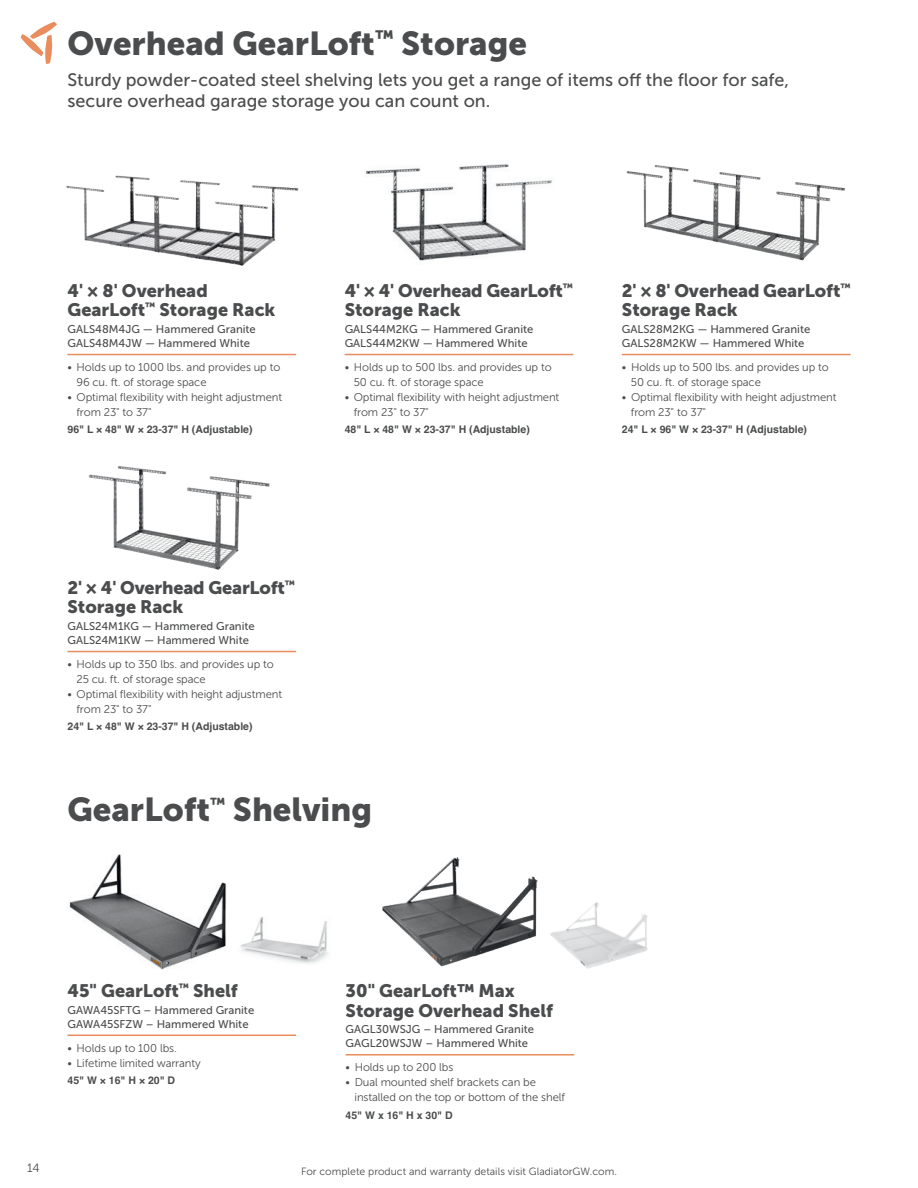
<style>
.page{position:relative;width:918px;height:1188px;background:#fff}
.page>*{position:absolute;margin:0;border:0;box-sizing:border-box;transform-origin:0 0}
.t1{font:33px "Museo Sans 900";color:#4b4c4d}
.t2{font:18px/19.5px "Museo Sans 900";color:#4b4c4d}
.t3{font:18px/21.6px "Museo Sans 500";color:#4b4c4d}
.t4{font:12px "Museo Sans 300";color:#4b4c4d}
.t5{font:11.25px/15px "Museo Sans 300";letter-spacing:-.01em;color:#4b4c4d}
.Model_Number_with_Ru{font:11.25px/14.2px "Museo Sans 500";color:#4b4c4d}
.t6{font:700 10.5px "Helvetica";color:#4b4c4d}
.t7{font:10.5px "Museo Sans 300";color:#4b4c4d}
</style>
<div class="page">
<svg style="left:21px;top:22px;width:36px;height:42px"></svg>
<hr style="left:68px;top:1035px;width:228px;height:1px;background:#e98d5e">
<hr style="left:346px;top:1054px;width:228px;height:2px;background:#e98d5e">
<img style="left:69px;top:854px;width:158px;height:116px">
<img style="left:240px;top:917px;width:89px;height:47px">
<img style="left:382px;top:857px;width:156px;height:110px">
<img style="left:550px;top:902px;width:98px;height:67px">
<hr style="left:68px;top:354px;width:228px;height:1px;background:#e98d5e">
<hr style="left:68px;top:651px;width:228px;height:1px;background:#e98d5e">
<hr style="left:345px;top:354px;width:228px;height:1px;background:#e98d5e">
<hr style="left:622px;top:354px;width:228px;height:1px;background:#e98d5e">
<img style="left:66px;top:175px;width:233px;height:91px">
<img style="left:88px;top:466px;width:182px;height:104px">
<img style="left:365px;top:164px;width:188px;height:97px">
<img style="left:626px;top:165px;width:220px;height:96px">
<p class="t1" style="left:68px;top:24px;width:461px">Overhead GearLoft<sup>™</sup> Storage</p>
<p class="t3" style="left:68px;top:69px;width:723px">Sturdy powder-coated steel shelving lets you get a range of items off the floor for safe, secure overhead garage storage you can count on.</p>
<p class="t2" style="left:68px;top:281px;width:209px">4' × 8' Overhead<br>GearLoft<sup>™</sup> Storage Rack</p>
<p class="Model_Number_with_Ru" style="left:68px;top:322px;width:190px">GALS48M4JG — Hammered Granite<br>GALS48M4JW — Hammered White</p>
<p class="t5" style="left:76px;top:360px;width:205px;text-indent:-9px">• Holds up to 1000 lbs. and provides up to<br>96 cu. ft. of storage space</p>
<p class="t5" style="left:76px;top:390px;width:207px;text-indent:-9px">• Optimal flexibility with height adjustment from 23" to 37"</p>
<p class="t6" style="left:68px;top:423px;width:187px">96" L × 48" W × 23-37" H (Adjustable)</p>
<p class="t2" style="left:345px;top:281px;width:230px">4' × 4' Overhead GearLoft<sup>™<br></sup>Storage Rack</p>
<p class="Model_Number_with_Ru" style="left:345px;top:322px;width:190px">GALS44M2KG — Hammered Granite<br>GALS44M2KW — Hammered White</p>
<p class="t5" style="left:354px;top:360px;width:199px;text-indent:-9px">• Holds up to 500 lbs. and provides up to<br>50 cu. ft. of storage space</p>
<p class="t5" style="left:354px;top:390px;width:207px;text-indent:-9px">• Optimal flexibility with height adjustment from 23" to 37"</p>
<p class="t2" style="left:622px;top:281px;width:230px">2' × 8' Overhead GearLoft<sup>™<br></sup>Storage Rack</p>
<p class="Model_Number_with_Ru" style="left:622px;top:322px;width:190px">GALS28M2KG — Hammered Granite<br>GALS28M2KW — Hammered White</p>
<p class="t5" style="left:631px;top:360px;width:199px;text-indent:-9px">• Holds up to 500 lbs. and provides up to<br>50 cu. ft. of storage space</p>
<p class="t5" style="left:631px;top:390px;width:207px;text-indent:-9px">• Optimal flexibility with height adjustment from 23" to 37"</p>
<p class="t6" style="left:345px;top:423px;width:187px">48" L × 48" W × 23-37" H (Adjustable)</p>
<p class="t6" style="left:622px;top:423px;width:187px">24" L × 96" W × 23-37" H (Adjustable)</p>
<p class="t2" style="left:68px;top:578px;width:229px">2' × 4' Overhead GearLoft<sup>™<br></sup>Storage Rack</p>
<p class="Model_Number_with_Ru" style="left:68px;top:619px;width:189px">GALS24M1KG — Hammered Granite<br>GALS24M1KW — Hammered White</p>
<p class="t5" style="left:76px;top:657px;width:199px;text-indent:-9px">• Holds up to 350 lbs. and provides up to<br>25 cu. ft. of storage space</p>
<p class="t5" style="left:76px;top:687px;width:207px;text-indent:-9px">• Optimal flexibility with height adjustment from 23" to 37"</p>
<p class="t6" style="left:68px;top:720px;width:187px">24" L × 48" W × 23-37" H (Adjustable)</p>
<p class="t1" style="left:68px;top:791px;width:306px">GearLoft<sup>™</sup> Shelving</p>
<p class="t2" style="left:68px;top:981px;width:172px">45" GearLoft<sup>™</sup> Shelf</p>
<p class="Model_Number_with_Ru" style="left:68px;top:1003px;width:188px">GAWA45SFTG – Hammered Granite<br>GAWA45SFZW – Hammered White</p>
<p class="t5" style="left:68px;top:1040px;width:111px">• Holds up to 100 lbs.</p>
<p class="t5" style="left:68px;top:1055px;width:135px">• Lifetime limited warranty</p>
<p class="t6" style="left:68px;top:1074px;width:109px">45" W × 16" H × 20" D</p>
<p class="t2" style="left:346px;top:981px;width:209px">30" GearLoft™ Max<br>Storage Overhead Shelf</p>
<p class="Model_Number_with_Ru" style="left:346px;top:1022px;width:190px">GAGL30WSJG – Hammered Granite<br>GAGL20WSJW – Hammered White</p>
<p class="t5" style="left:346px;top:1060px;width:109px">• Holds up to 200 lbs</p>
<p class="t5" style="left:355px;top:1075px;width:212px;text-indent:-9px">• Dual mounted shelf brackets can be installed on the top or bottom of the shelf</p>
<p class="t6" style="left:346px;top:1109px;width:109px">45" W x 16" H x 30" D</p>
<p class="t4" style="left:27px;top:1161px;width:14px">14</p>
<p class="t7" style="left:301px;top:1165px;width:317px">For complete product and warranty details visit GladiatorGW.com.</p>
</div>
